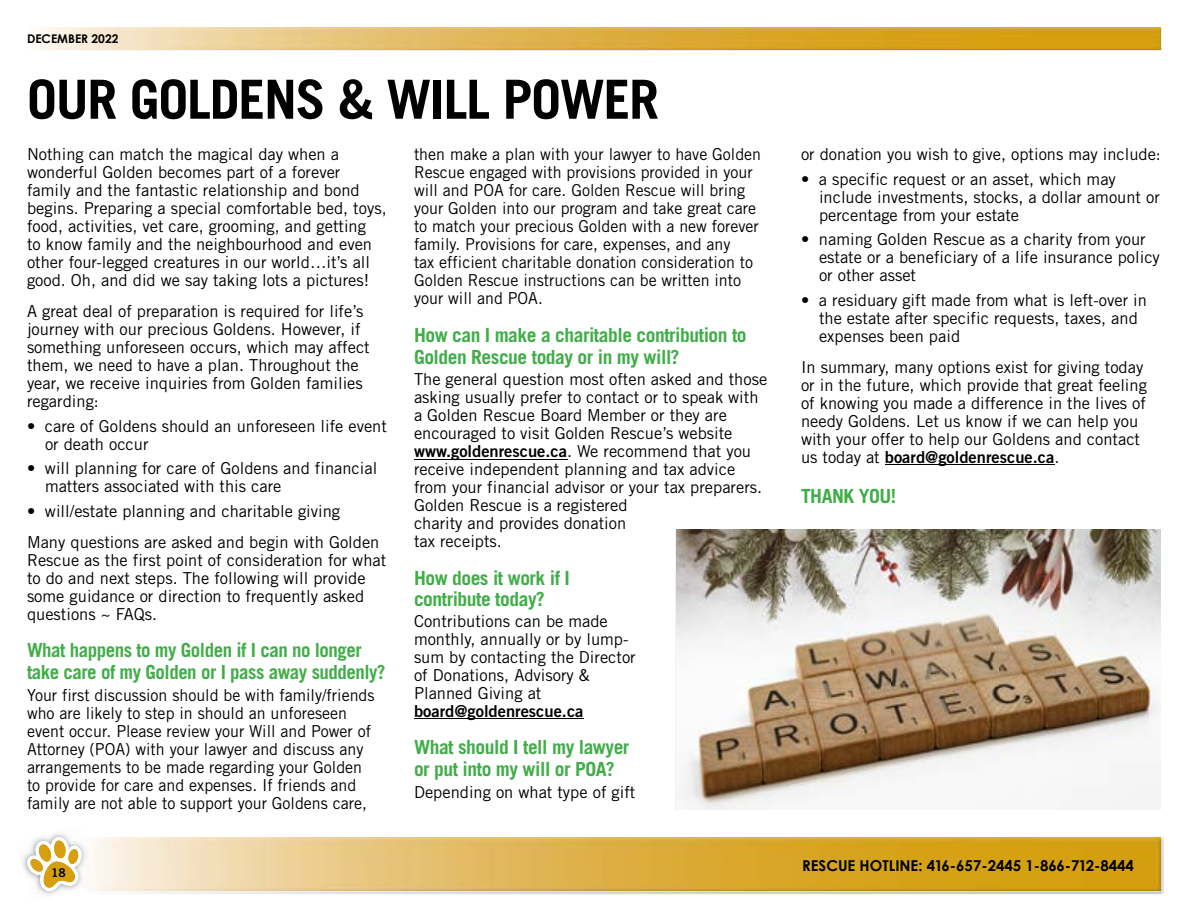
<style>
.page{position:relative;width:1188px;height:918px;background:#fff}
.page>*{position:absolute;margin:0;border:0;box-sizing:border-box;transform-origin:0 0}
.t1{font:700 54px "Trade Gothic LT Std";letter-spacing:-.025em;color:#000}
.t2{font:700 19.5px/22.5px "Trade Gothic LT Std";letter-spacing:-.025em;color:#41ad49}
.t3{font:16.5px/18px "Trade Gothic LT Std";color:#000}
.t4{font:16.5px "Trade Gothic LT Std Bd 2";color:#000}
.t5{font:700 15px "Century Gothic";color:#000}
.t6{font:700 12px "Century Gothic";color:#000}
.t7{font:12px "Trade Gothic LT Std Bd 2";color:#000}
.s1{font-family:"Trade Gothic LT Std"}
</style>
<div class="page">
<img style="left:37px;top:49px;width:1125px;height:2px">
<img style="left:38px;top:27px;width:1123px;height:22px">
<img style="left:42px;top:835px;width:33px;height:1px">
<img style="left:96px;top:836px;width:1068px;height:56px">
<img style="left:25px;top:836px;width:45px;height:41px">
<img style="left:96px;top:837px;width:1065px;height:54px">
<img style="left:82px;top:837px;width:14px;height:54px">
<img style="left:27px;top:837px;width:55px;height:54px">
<img style="left:30px;top:840px;width:49px;height:48px">
<hr style="left:414px;top:459px;width:153px;height:1px;background:#000">
<hr style="left:414px;top:718px;width:170px;height:1px;background:#000">
<hr style="left:885px;top:464px;width:169px;height:1px;background:#000">
<img style="left:682px;top:686px;width:479px;height:124px">
<img style="left:676px;top:529px;width:485px;height:157px">
<p class="t6" style="left:27px;top:31px;width:93px">DECEMBER 2022</p>
<h1 class="t1" style="left:27px;top:66px;width:634px">OUR GOLDENS &amp; WILL POWER</h1>
<p class="t3" style="left:27px;top:145px;width:361px">Nothing can match the magical day when a wonderful Golden becomes part of a forever family and the fantastic relationship and bond begins. Preparing a special comfortable bed, toys, food, activities, vet care, grooming, and getting<br>to know family and the neighbourhood and even other four-legged creatures in our world…it’s all good. Oh, and did we say taking lots a pictures!</p>
<p class="t3" style="left:27px;top:302px;width:344px">A great deal of preparation is required for life’s journey with our precious Goldens. However, if something unforeseen occurs, which may affect them, we need to have a plan. Throughout the year, we receive inquiries from Golden families regarding:</p>
<p class="t3" style="left:45px;top:417px;width:343px;text-indent:-18px">• care of Goldens should an unforeseen life event or death occur</p>
<p class="t3" style="left:45px;top:459px;width:334px;text-indent:-18px">• will planning for care of Goldens and financial matters associated with this care</p>
<p class="t3" style="left:27px;top:495px;width:354px;line-height:30.9px">• will/estate planning and charitable giving<br>Many questions are asked and begin with Golden</p>
<p class="t3" style="left:27px;top:551px;width:361px">Rescue as the first point of consideration for what to do and next steps. The following will provide some guidance or direction to frequently asked questions ~ FAQs.</p>
<p class="t2" style="left:27px;top:638px;width:360px">What happens to my Golden if I can no longer take care of my Golden or I pass away suddenly?</p>
<p class="t3" style="left:27px;top:686px;width:349px">Your first discussion should be with family/friends who are likely to step in should an unforeseen event occur. Please review your Will and Power of Attorney (POA) with your lawyer and discuss any arrangements to be made regarding your Golden to provide for care and expenses. If friends and family are not able to support your Goldens care,</p>
<p class="t7" style="left:51px;top:865px;width:16px">18</p>
<p class="t3" style="left:414px;top:145px;width:349px">then make a plan with your lawyer to have Golden Rescue engaged with provisions provided in your will and POA for care. Golden Rescue will bring your Golden into our program and take great care to match your precious Golden with a new forever family. Provisions for care, expenses, and any<br>tax efficient charitable donation consideration to Golden Rescue instructions can be written into your will and POA.</p>
<p class="t2" style="left:414px;top:323px;width:334px">How can I make a charitable contribution to<br>Golden Rescue today or in my will?</p>
<p class="t3" style="left:414px;top:370px;width:355px">The general question most often asked and those asking usually prefer to contact or to speak with a Golden Rescue Board Member or they are encouraged to visit Golden Rescue’s website</p>
<p class="t4" style="left:414px;top:441px;width:339px">www.goldenrescue.ca<span class="s1">. We recommend that you</span></p>
<p class="t3" style="left:414px;top:460px;width:350px">receive independent planning and tax advice from your financial advisor or your tax preparers.<br>Golden Rescue is a registered<br>charity and provides donation<br>tax receipts.</p>
<p class="t2" style="left:414px;top:567px;width:158px;line-height:21px">How does it work if I contribute today?</p>
<p class="t3" style="left:414px;top:612px;width:223px">Contributions can be made monthly, annually or by lump&shy;sum by contacting the Director of Donations, Advisory &amp;<br>Planned Giving at</p>
<p class="t4" style="left:414px;top:701px;width:171px">board@goldenrescue.ca</p>
<p class="t2" style="left:414px;top:735px;width:217px">What should I tell my lawyer or put into my will or POA?</p>
<p class="t3" style="left:414px;top:783px;width:223px">Depending on what type of gift</p>
<p class="t3" style="left:801px;top:145px;width:362px">or donation you wish to give, options may include:</p>
<p class="t3" style="left:819px;top:170px;width:342px;text-indent:-18px">• a specific request or an asset, which may include investments, stocks, a dollar amount or percentage from your estate</p>
<p class="t3" style="left:819px;top:230px;width:342px;text-indent:-18px">• naming Golden Rescue as a charity from your estate or a beneficiary of a life insurance policy or other asset</p>
<p class="t3" style="left:819px;top:291px;width:330px;text-indent:-18px">• a residuary gift made from what is left-over in the estate after specific requests, taxes, and expenses been paid</p>
<p class="t3" style="left:801px;top:358px;width:347px">In summary, many options exist for giving today or in the future, which provide that great feeling of knowing you made a difference in the lives of needy Goldens. Let us know if we can help you with your offer to help our Goldens and contact</p>
<p class="t4" style="left:801px;top:447px;width:260px"><span class="s1">us today at</span> board@goldenrescue.ca<span class="s1">.</span></p>
<p class="t2" style="left:801px;top:485px;width:97px">THANK YOU!</p>
<p class="t5" style="left:802px;top:856px;width:333px">RESCUE HOTLINE: 416-657-2445 1-866-712-8444</p>
</div>
